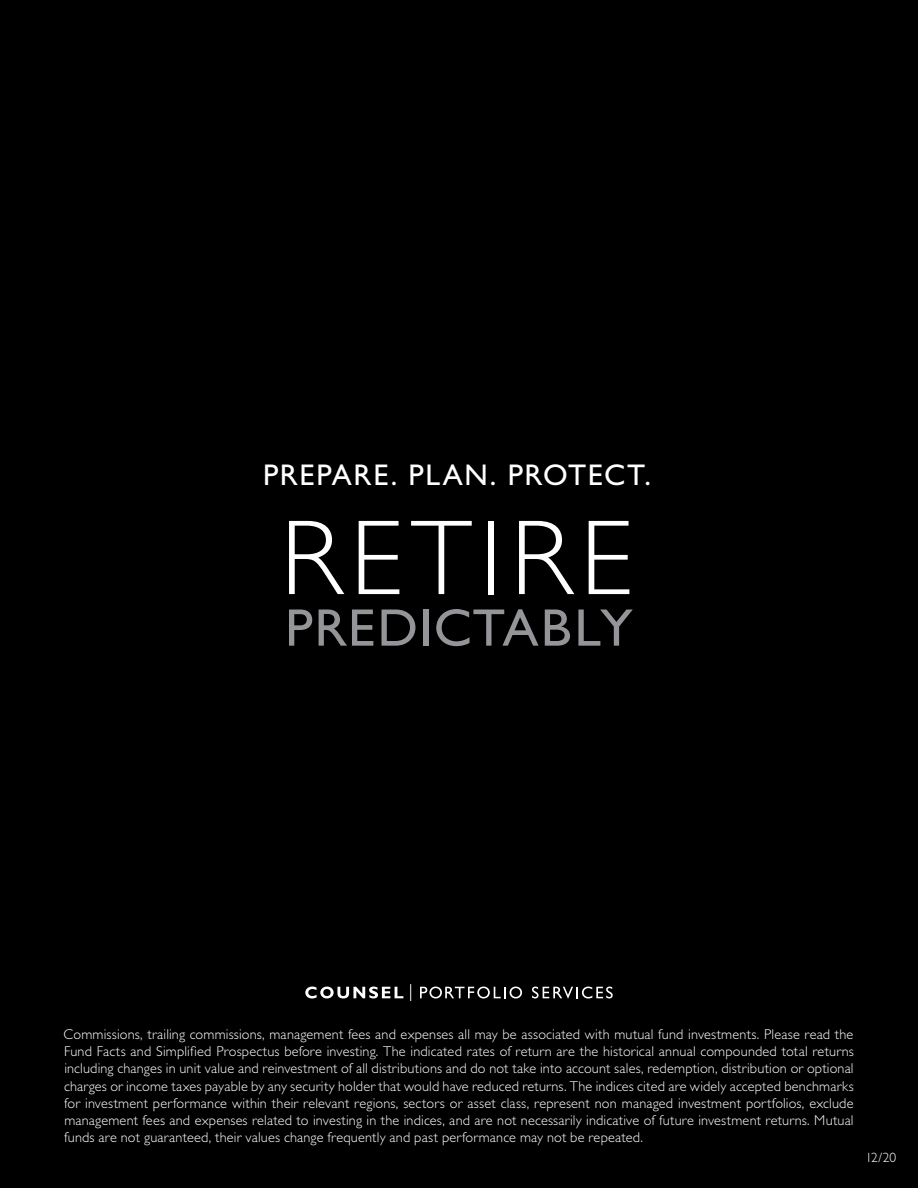
<style>
.page{position:relative;width:918px;height:1188px;background:#000}
.page>*{position:absolute;margin:0;border:0;box-sizing:border-box;transform-origin:0 0}
.t1{font:300 107.25px "Gill Sans Std";letter-spacing:.075em;color:#fff}
.t2{font:53.1px "Gill Sans Std";letter-spacing:.02em;color:#939598}
.t3{font:30px "Gill Sans Std";letter-spacing:.05em;color:#fff}
.t4{font:300 14.25px/17.2px "Gill Sans Std";letter-spacing:.015em;color:#fff;text-align:justify}
.t5{font:300 13.5px "Gill Sans Std";color:#fff}
</style>
<div class="page">
<svg style="left:410px;top:984px;width:1px;height:17px"></svg>
<svg style="left:305px;top:987px;width:98px;height:11px"></svg>
<svg style="left:420px;top:987px;width:102px;height:11px"></svg>
<svg style="left:532px;top:987px;width:81px;height:11px"></svg>
<p class="t3" style="left:263px;top:458px;width:389px">PREPARE. PLAN. PROTECT.</p>
<p class="t1" style="left:281px;top:498px;width:354px">RETIRE</p>
<p class="t2" style="left:285px;top:597px;width:349px">PREDICTABLY</p>
<p class="t4" style="left:64px;top:1026px;width:792px">Commissions, trailing commissions, management fees and expenses all may be associated with mutual fund investments. Please read the Fund Facts and Simplifed Prospectus before investing. The indicated rates of return are the historical annual compounded total returns including changes in unit value and reinvestment of all distributions and do not take into account sales, redemption, distribution or optional charges or income taxes payable by any security holder that would have reduced returns. The indices cited are widely accepted benchmarks for investment performance within their relevant regions, sectors or asset class, represent non managed investment portfolios, exclude management fees and expenses related to investing in the indices, and are not necessarily indicative of future investment returns. Mutual funds are not guaranteed, their values change frequently and past performance may not be repeated.</p>
<p class="t5" style="left:865px;top:1150px;width:32px">12/20</p>
</div>
